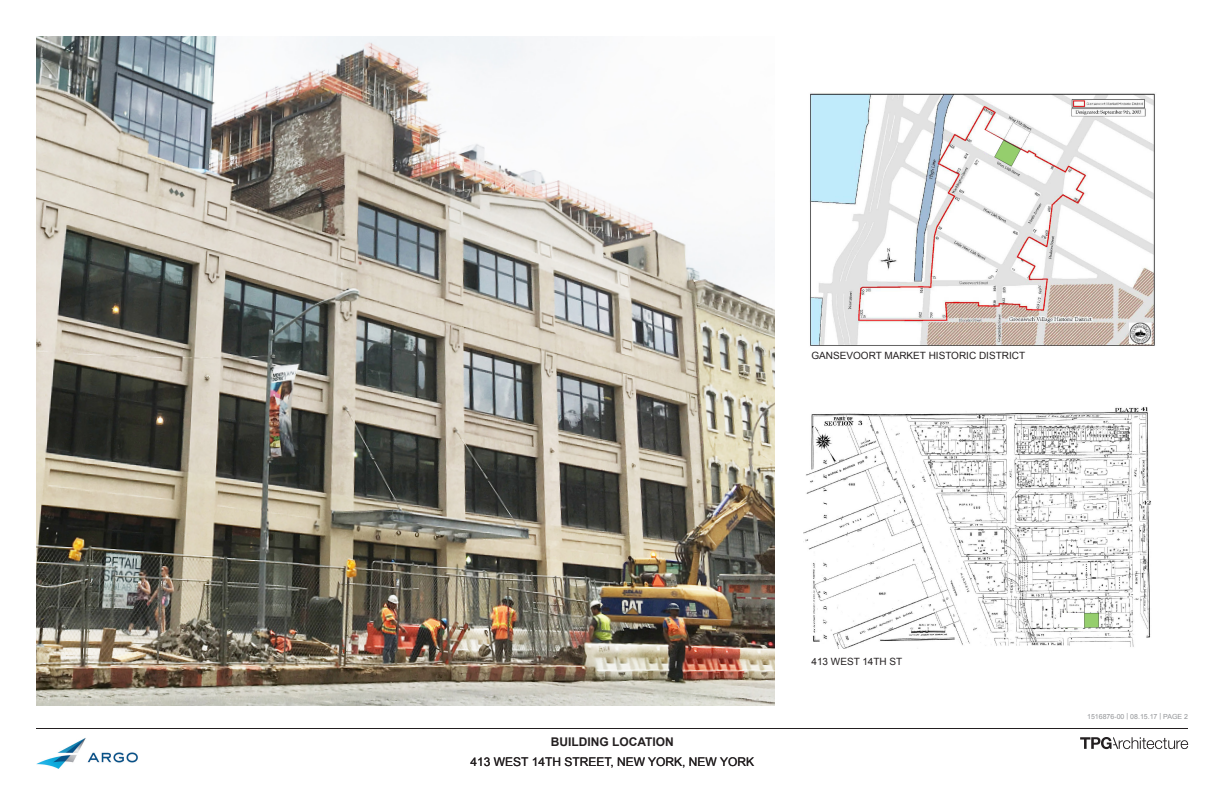
<style>
.page{position:relative;width:1224px;height:792px;background:#fff}
.page>*{position:absolute;margin:0;border:0;box-sizing:border-box;transform-origin:0 0}
.t1{font:12px "Arial";color:#231f20}
.t2{font:700 12px "Arial";color:#231f20}
.t3{font:10px "Arial";color:#231f20}
.t4{font:7px "Arial";color:#939598}
</style>
<div class="page">
<img style="left:36px;top:738px;width:102px;height:31px">
<hr style="left:36px;top:728px;width:1152px;height:1px;background:#231f20">
<svg style="left:1080px;top:737px;width:108px;height:12px"></svg>
<img style="left:36px;top:36px;width:739px;height:670px">
<img style="left:810px;top:93px;width:345px;height:253px">
<img style="left:804px;top:407px;width:347px;height:242px">
<p class="t3" style="left:811px;top:349px;width:215px">GANSEVOORT MARKET HISTORIC DISTRICT</p>
<p class="t2" style="left:551px;top:734px;width:125px">BUILDING LOCATION</p>
<p class="t1" style="left:471px;top:754px;width:285px">413 WEST 14TH STREET, NEW YORK, NEW YORK</p>
<p class="t3" style="left:811px;top:655px;width:92px">413 WEST 14TH ST</p>
<p class="t4" style="left:1087px;top:712px;width:102px">1516876-00 | 08.15.17 | PAGE 2</p>
</div>
